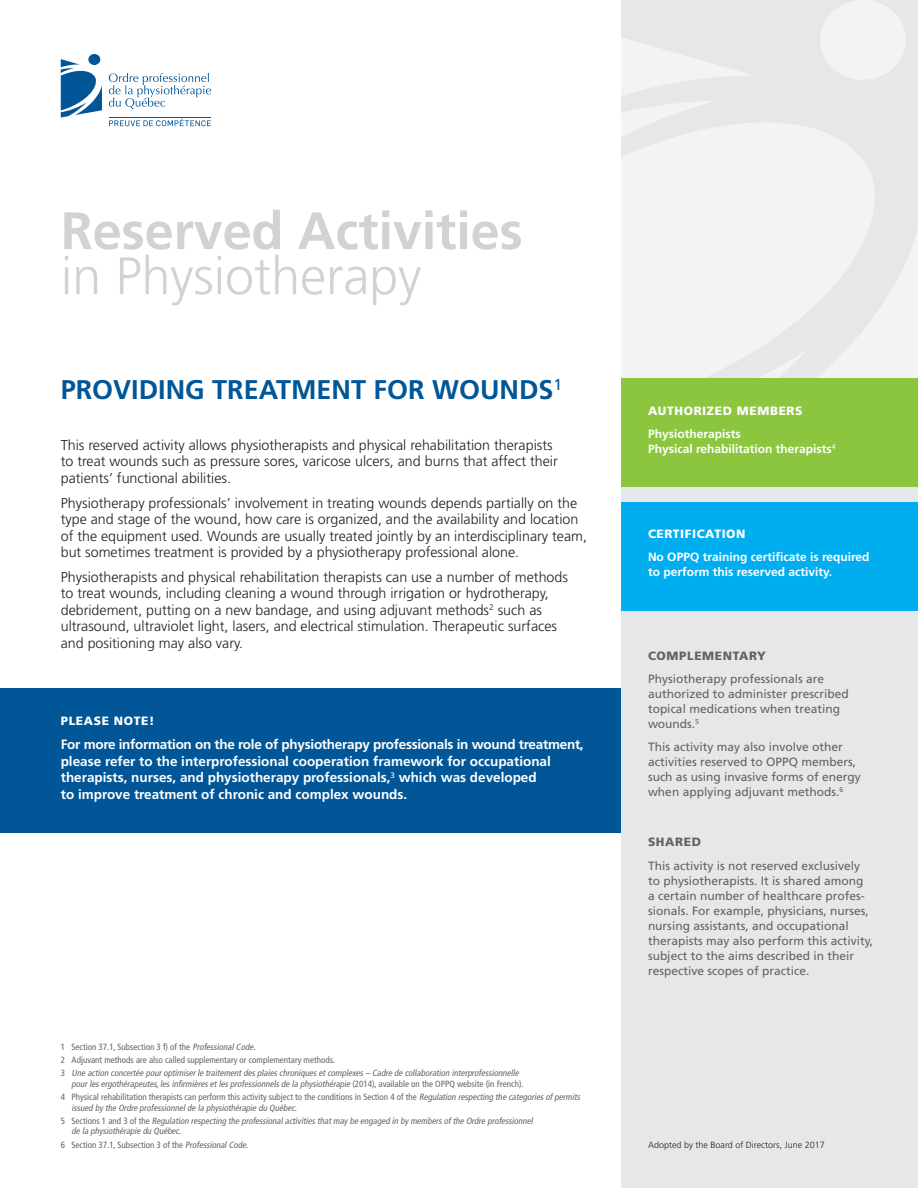
<style>
.page{position:relative;width:918px;height:1188px;background:#fff}
.page>*{position:absolute;margin:0;border:0;box-sizing:border-box;transform-origin:0 0}
.t1{font:700 52.5px "Frutiger";letter-spacing:-.005em;color:#d1d2d4}
.t2{font:300 52.5px "Frutiger";letter-spacing:-.005em;color:#d1d2d4}
.t3{font:700 27px "Frutiger";color:#015698}
.t4{font:300 14.25px/16.5px "Frutiger";color:#231f20}
.t5{font:700 13.5px/16.5px "Frutiger";color:#fff}
.t6{font:12px/15px "Frutiger";color:#636366}
.t7{font:700 12px/15px "Frutiger";color:#fff}
.t8{font:900 12px "Frutiger";letter-spacing:.05em;color:#fff}
.t9{font:900 12px "Frutiger";letter-spacing:.05em;color:#636366}
.t10{font:italic condensed 9px/13.2px "Frutiger";color:#636366}
.t11{font:condensed 9px/13.2px "Frutiger";color:#636366}
.t12{font:300 9px "Frutiger";color:#231f20}
.s1{font-style:normal}
.s2{font-style:italic}
</style>
<div class="page">
<div style="left:621px;top:0;width:297px;height:1188px;background:#e6e7e9"></div>
<div style="left:820px;top:0;width:86px;height:80px;background:#f2f3f4;border-radius:50%"></div>
<svg style="left:891px;top:229px;width:27px;height:150px"></svg>
<svg style="left:621px;top:38px;width:131px;height:71px"></svg>
<svg style="left:621px;top:109px;width:270px;height:270px;fill:#f2f3f4"></svg>
<div style="left:621px;top:379px;width:297px;height:108px;background:#8bc63e"></div>
<div style="left:621px;top:502px;width:297px;height:108px;background:#00aeef"></div>
<div style="left:0;top:688px;width:621px;height:145px;background:#015698"></div>
<svg style="left:109px;top:119px;width:102px;height:7px"></svg>
<div style="left:88px;top:54px;width:12px;height:11px;background:#015698;border-radius:50%"></div>
<hr style="left:109px;top:117px;width:102px;height:1px;background:#015698">
<svg style="left:109px;top:73px;width:102px;height:36px"></svg>
<svg style="left:61px;top:59px;width:41px;height:59px"></svg>
<h1 class="t1" style="left:61px;top:200px;width:464px">Reserved Activities</h1>
<h1 class="t2" style="left:61px;top:246px;width:362px">in Physiotherapy</h1>
<h2 class="t3" style="left:61px;top:374px;width:503px">PROVIDING TREATMENT FOR WOUNDS<sup>1</sup></h2>
<p class="t4" style="left:61px;top:437px;width:499px">This reserved activity allows physiotherapists and physical rehabilitation therapists to treat wounds such as pressure sores, varicose ulcers, and burns that affect their patients’ functional abilities.</p>
<p class="t4" style="left:61px;top:495px;width:528px">Physiotherapy professionals’ involvement in treating wounds depends partially on the type and stage of the wound, how care is organized, and the availability and location of the equipment used. Wounds are usually treated jointly by an interdisciplinary team, but sometimes treatment is provided by a physiotherapy professional alone.</p>
<p class="t4" style="left:61px;top:569px;width:509px">Physiotherapists and physical rehabilitation therapists can use a number of methods to treat wounds, including cleaning a wound through irrigation or hydrotherapy, debridement, putting on a new bandage, and using adjuvant methods<sup>2</sup> such as ultrasound, ultraviolet light, lasers, and electrical stimulation. Therapeutic surfaces and positioning may also vary.</p>
<p class="t8" style="left:61px;top:713px;width:95px">PLEASE NOTE!</p>
<p class="t5" style="left:61px;top:736px;width:524px">For more information on the role of physiotherapy professionals in wound treatment, please refer to the interprofessional cooperation framework for occupational therapists, nurses, and physiotherapy professionals,<sup>3</sup> which was developed<br>to improve treatment of chronic and complex wounds.</p>
<p class="t10" style="left:61px;top:1040px;width:461px"><span class="s1">1 Section 37.1, Subsection 3 f) of the</span> ProfessionalCode<span class="s1">.<br>2 Adjuvant methods are also called supplementary or complementary methods.<br>3</span> Une action concertée pouroptimiserle traitementdesplaieschroniquesetcomplexes– Cadre de collaboration interprofessionnelle</p>
<p class="t11" style="left:61px;top:1077px;width:523px;text-indent:11px"><span class="s2">pourlesergothérapeutes,lesinfirmièresetlesprofessionnelsde la physiothérapie</span> ( 2 0 1 4 ) , a va i l a b l e o n t h e O P P Q w e b s i t e ( i n F r e n c h ) .<br>4 Physical rehabilitation therapists can perform this activity subject to the conditions in Section 4 of the <span class="s2">Regulation respecting the categoriesofpermits</span></p>
<p class="t10" style="left:61px;top:1101px;width:476px;text-indent:11px">issued by the Ordre professionnelde la physiothérapie du Québec<span class="s1">.<br>5 S e c t i o n s 1 a n d 3 o f t h e</span> Regulation respecting the professionalactivitiesthatmay be engaged in by membersofthe Ordre professionnel</p>
<p class="t10" style="left:61px;top:1125px;width:189px;text-indent:11px">de la physiothérapie du Québec<span class="s1">.<br>6 Section 37.1, Subsection 3 of the</span> ProfessionalCode<span class="s1">.</span></p>
<p class="t8" style="left:648px;top:404px;width:156px">AUTHORIZED MEMBERS</p>
<p class="t7" style="left:648px;top:427px;width:189px">Physiotherapists<br>Physical rehabilitation therapists<sup>4</sup></p>
<p class="t8" style="left:648px;top:527px;width:99px">CERTIFICATION</p>
<p class="t7" style="left:648px;top:550px;width:223px">No OPPQ training certificate is required to perform this reserved activity.</p>
<p class="t9" style="left:648px;top:649px;width:119px">COMPLEMENTARY</p>
<p class="t6" style="left:648px;top:672px;width:202px">Physiotherapy professionals are authorized to administer prescribed topical medications when treating wounds.<sup>5</sup></p>
<p class="t6" style="left:648px;top:740px;width:214px">This activity may also involve other activities reserved to OPPQ members, such as using invasive forms of energy when applying adjuvant methods.<sup>6</sup></p>
<p class="t9" style="left:648px;top:835px;width:55px">SHARED</p>
<p class="t6" style="left:648px;top:858px;width:227px">This activity is not reserved exclusively to physiotherapists. It is shared among<br>a certain number of healthcare profes&shy;sionals. For example, physicians, nurses, nursing assistants, and occupational therapists may also perform this activity, subject to the aims described in their respective scopes of practice.</p>
<p class="t12" style="left:648px;top:1139px;width:178px">Adopted by the Board of Directors, June 2017</p>
</div>
